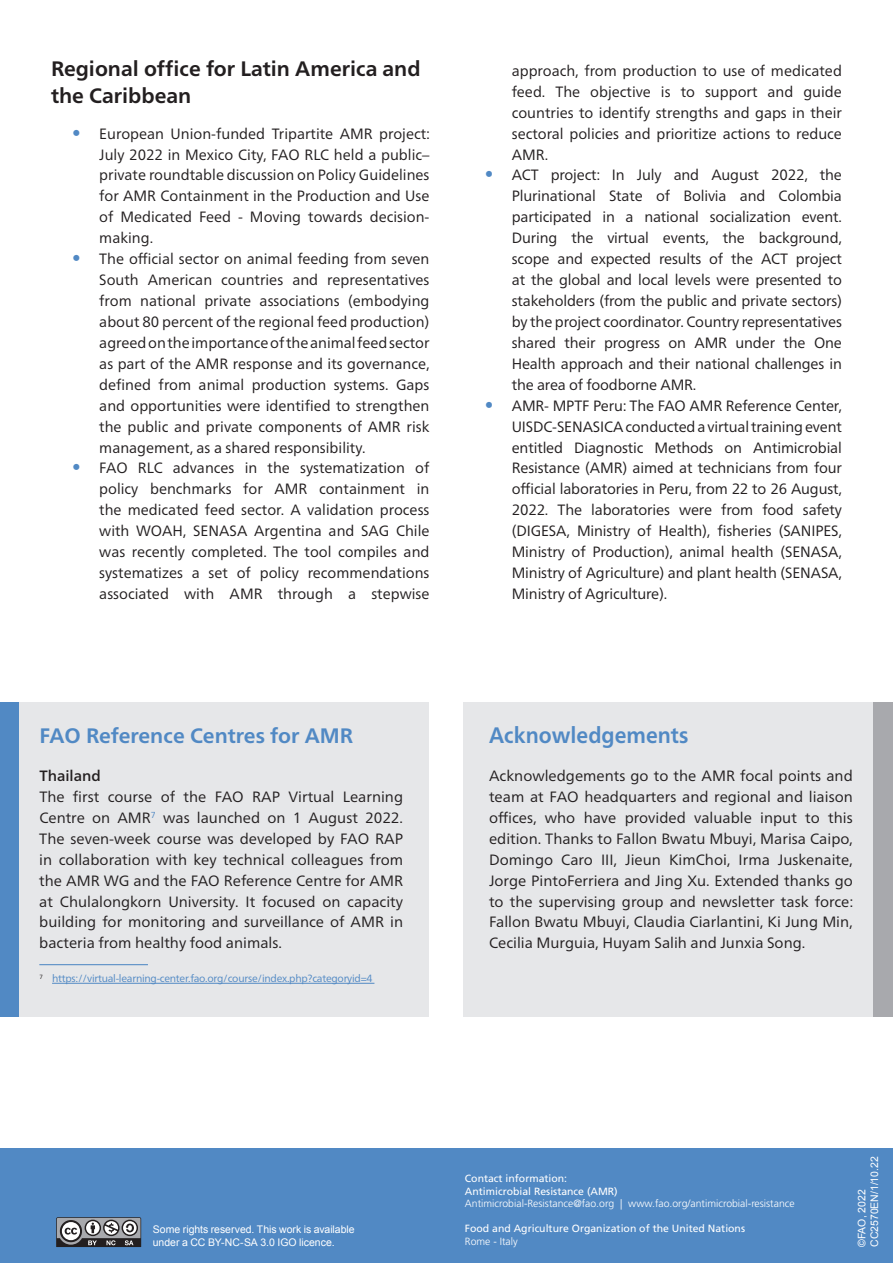
<style>
.page{position:relative;width:893px;height:1263px;background:#fff}
.page>*{position:absolute;margin:0;border:0;box-sizing:border-box;transform-origin:0 0}
.t1{font:700 22.35px "Frutiger Neue LTCYR";color:#5189c4;scale:.93 1}
.t2{font:700 20.85px/26.8px "Frutiger Neue LTCYR";color:#231f20}
.t3{font:700 20.85px "Frutiger Neue LTCYR";color:#5189c4}
.t4{font:15px/20.9px "Frutiger Neue LTCYR";color:#231f20;text-align:justify}
.t5{font:500 15px "Frutiger Neue LTCYR";color:#231f20}
.t6{font:10.5px/12.6px "Frutiger LT Std";color:#fff}
.t7{font:10.5px/12.6px "Arial";color:#fff}
.t8{font:300 10.5px "Frutiger LT Std";color:#fff}
.t9{font:10.5px "Frutiger Neue LTCYR";letter-spacing:-.025em;color:#5189c4}
.s1{font-size:18px;color:#5189c4}
</style>
<div class="page">
<div style="left:0;top:1148px;width:893px;height:115px;background:#5189c4"></div>
<svg style="left:56px;top:1217px;width:85px;height:30px;background:#7e7d7f"></svg>
<div style="left:463px;top:702px;width:430px;height:314px;background:#e6e7e9"></div>
<div style="left:873px;top:702px;width:20px;height:314px;background:#a8a9ad"></div>
<div style="left:0;top:702px;width:429px;height:314px;background:#e6e7e9"></div>
<hr style="left:39px;top:964px;width:109px;height:1px;background:#5189c4">
<hr style="left:52px;top:983px;width:322px;height:1px;background:#5189c4">
<div style="left:0;top:702px;width:18px;height:314px;background:#5189c4"></div>
<h2 class="t2" style="left:51px;top:55px;width:371px">Regional office for Latin America and the Caribbean</h2>
<p class="t4" style="left:99px;top:123px;width:332px;text-indent:-27px"><span class="s1">•</span> European Union-funded Tripartite AMR project:<br>July 2022 in Mexico City, FAO RLC held a public– private roundtable discussion on Policy Guidelines for AMR Containment in the Production and Use of Medicated Feed - Moving towards decision&shy;making.</p>
<p class="t4" style="left:99px;top:248px;width:332px;text-indent:-27px"><span class="s1">•</span> The official sector on animal feeding from seven South American countries and representatives from national private associations (embodying about 80 percent of the regional feed production) agreed on the importance of the animal feed sector as part of the AMR response and its governance, defined from animal production systems. Gaps and opportunities were identified to strengthen the public and private components of AMR risk management, as a shared responsibility.</p>
<p class="t4" style="left:99px;top:458px;width:332px;text-indent:-27px"><span class="s1">•</span> FAO RLC advances in the systematization of policy benchmarks for AMR containment in the medicated feed sector. A validation process with WOAH, SENASA Argentina and SAG Chile was recently completed. The tool compiles and systematizes a set of policy recommendations associated with AMR through a stepwise</p>
<h2 class="t3" style="left:39px;top:723px;width:315px">FAO Reference Centres for AMR</h2>
<p class="t5" style="left:39px;top:767px;width:63px">Thailand</p>
<p class="t4" style="left:39px;top:786px;width:365px">The first course of the FAO RAP Virtual Learning Centre on AMR<sup>7</sup> was launched on 1 August 2022.<br>The seven-week course was developed by FAO RAP in collaboration with key technical colleagues from the AMR WG and the FAO Reference Centre for AMR at Chulalongkorn University. It focused on capacity building for monitoring and surveillance of AMR in bacteria from healthy food animals.</p>
<p class="t9" style="left:39px;top:972px;width:335px"><sup>7</sup> https://virtual-learning-center.fao.org/course/index.php?categoryid=4</p>
<p class="t4" style="left:512px;top:60px;width:332px">approach, from production to use of medicated feed. The objective is to support and guide countries to identify strengths and gaps in their sectoral policies and prioritize actions to reduce AMR.</p>
<p class="t4" style="left:512px;top:165px;width:332px;text-indent:-27px"><span class="s1">•</span> ACT project: In July and August 2022, the Plurinational State of Bolivia and Colombia participated in a national socialization event.<br>During the virtual events, the background, scope and expected results of the ACT project at the global and local levels were presented to stakeholders (from the public and private sectors) by the project coordinator. Country representatives shared their progress on AMR under the One Health approach and their national challenges in the area of foodborne AMR.</p>
<p class="t4" style="left:512px;top:395px;width:332px;text-indent:-27px"><span class="s1">•</span> AMR- MPTF Peru: The FAO AMR Reference Center, UISDC-SENASICA conducted a virtual training event entitled Diagnostic Methods on Antimicrobial Resistance (AMR) aimed at technicians from four official laboratories in Peru, from 22 to 26 August, 2022. The laboratories were from food safety (DIGESA, Ministry of Health), fisheries (SANIPES, Ministry of Production), animal health (SENASA, Ministry of Agriculture) and plant health (SENASA, Ministry of Agriculture).</p>
<h1 class="t1" style="left:489px;top:722px;width:216px">Acknowledgements</h1>
<p class="t4" style="left:489px;top:765px;width:366px">Acknowledgements go to the AMR focal points and team at FAO headquarters and regional and liaison offices, who have provided valuable input to this edition. Thanks to Fallon Bwatu Mbuyi, Marisa Caipo, Domingo Caro III, Jieun KimChoi, Irma Juskenaite, Jorge PintoFerriera and Jing Xu. Extended thanks go to the supervising group and newsletter task force:<br>Fallon Bwatu Mbuyi, Claudia Ciarlantini, Ki Jung Min, Cecilia Murguia, Huyam Salih and Junxia Song.</p>
<p class="t7" style="left:153px;top:1223px;width:203px">Some rights reserved. This work is available under a CC BY-NC-SA 3.0 IGO licence.</p>
<p class="t6" style="left:465px;top:1172px;width:154px">Contact information:<br>Antimicrobial Resistance (AMR)</p>
<p class="t8" style="left:465px;top:1197px;width:331px">Antimicrobial-Resistance@fao.org | www.fao.org/antimicrobial-resistance</p>
<p class="t6" style="left:465px;top:1222px;width:282px">Food and Agriculture Organization of the United Nations</p>
<p class="t8" style="left:465px;top:1235px;width:54px">Rome - Italy</p>
<p class="t7" style="left:856px;top:1247px;width:92px;rotate:-90deg">©FAO, 2022<br>CC2570EN/1/10.22</p>
</div>
